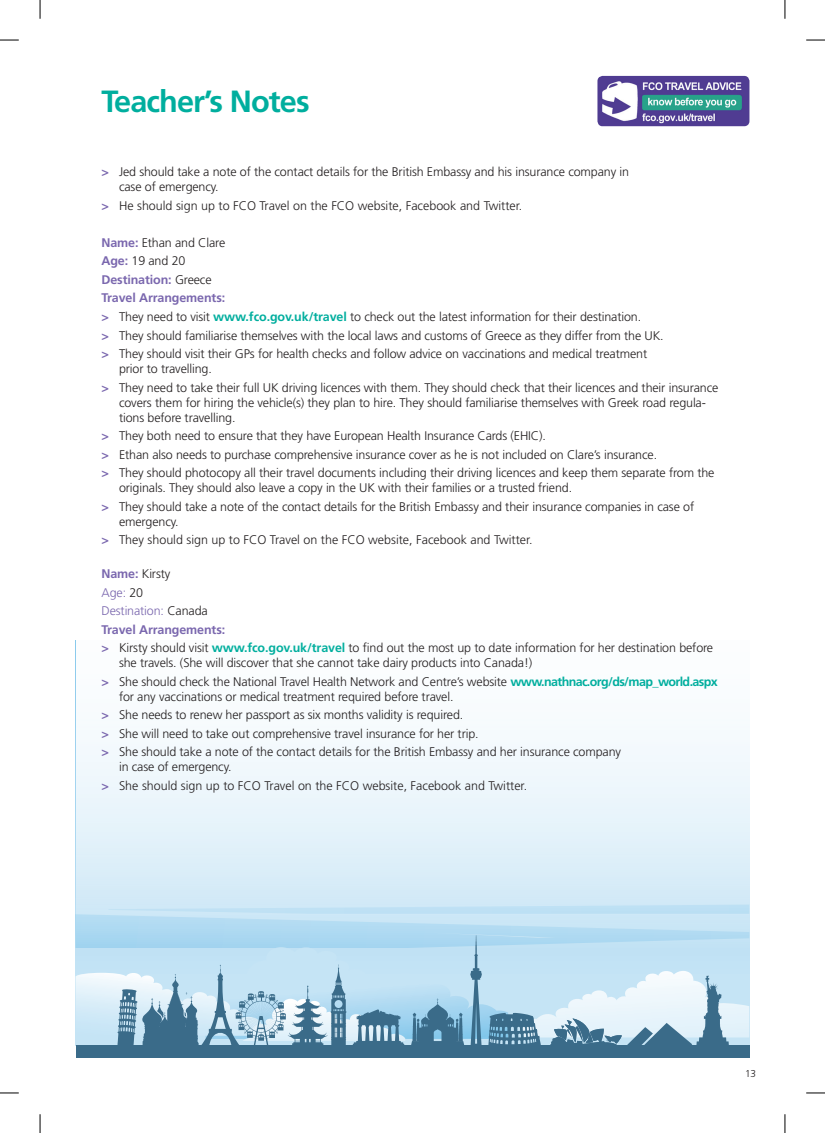
<style>
.page{position:relative;width:825px;height:1133px;background:#fff}
.page>*{position:absolute;margin:0;border:0;box-sizing:border-box;transform-origin:0 0}
.t1{font:700 30.62px "Frutiger";letter-spacing:-.03em;color:#00ae9e}
.t2{font:300 12.5px/18.5px "Frutiger";letter-spacing:-.01em;color:#231f20}
.t3{font:300 10px "Frutiger";color:#231f20}
.s1{font-weight:700;color:#7a67ae}
.s2{font-weight:700;color:#00ae9e}
.s3{color:#7a67ae}
</style>
<div class="page">
<div style="left:75px;top:1044px;width:674px;height:13px;background:#3a6b89"></div>
<svg style="left:75px;top:948px;width:674px;height:106px"></svg>
<svg style="left:75px;top:640px;width:674px;height:308px"></svg>
<img style="left:597px;top:76px;width:152px;height:50px">
<svg style="left:0;top:39px;width:19px;height:2px"></svg>
<svg style="left:806px;top:39px;width:18px;height:2px"></svg>
<svg style="left:0;top:1092px;width:19px;height:1px"></svg>
<svg style="left:806px;top:1092px;width:18px;height:1px"></svg>
<svg style="left:39px;top:0;width:2px;height:19px"></svg>
<svg style="left:39px;top:1114px;width:2px;height:18px"></svg>
<svg style="left:784px;top:0;width:1px;height:19px"></svg>
<svg style="left:784px;top:1114px;width:1px;height:18px"></svg>
<h1 class="t1" style="left:101px;top:83px;width:209px">Teacher’s Notes</h1>
<p class="t2" style="left:119px;top:164px;width:511px;line-height:15px;text-indent:-18px"><span class="s1">&gt;</span> Jed should take a note of the contact details for the British Embassy and his insurance company in case of emergency.</p>
<p class="t2" style="left:101px;top:196px;width:422px"><span class="s1">&gt;</span> He should sign up to FCO Travel on the FCO website, Facebook and Twitter.</p>
<p class="t2" style="left:101px;top:233px;width:563px"><span class="s1">Name:</span> Ethan and Clare<br><span class="s1">Age:</span> 19 and 20<br><span class="s1">Destination:</span> Greece<br><span class="s1">Travel Arrangements:<br>&gt;</span> They need to visit <span class="s2">www.fco.gov.uk/travel</span> to check out the latest information for their destination.<br><span class="s1">&gt;</span> They should familiarise themselves with the local laws and customs of Greece as they differ from the UK. <span class="s1">&gt;</span> They should visit their GPs for health checks and follow advice on vaccinations and medical treatment</p>
<p class="t2" style="left:101px;top:360px;width:618px;text-indent:18px">prior to travelling.<br><span class="s1">&gt;</span> They need to take their full UK driving licences with them. They should check that their licences and their insurance</p>
<p class="t2" style="left:119px;top:395px;width:588px;line-height:15px">covers them for hiring the vehicle(s) they plan to hire. They should familiarise themselves with Greek road regula&shy;tions before travelling.</p>
<p class="t2" style="left:101px;top:427px;width:614px"><span class="s1">&gt;</span> They both need to ensure that they have European Health Insurance Cards (EHIC).<br><span class="s1">&gt;</span> Ethan also needs to purchase comprehensive insurance cover as he is not included on Clare’s insurance.<br><span class="s1">&gt;</span> They should photocopy all their travel documents including their driving licences and keep them separate from the</p>
<p class="t2" style="left:101px;top:479px;width:594px;text-indent:18px">originals. They should also leave a copy in the UK with their families or a trusted friend.<br><span class="s1">&gt;</span> They should take a note of the contact details for the British Embassy and their insurance companies in case of</p>
<p class="t2" style="left:101px;top:512px;width:432px;text-indent:18px">emergency.<br><span class="s1">&gt;</span> They should sign up to FCO Travel on the FCO website, Facebook and Twitter.</p>
<p class="t2" style="left:101px;top:564px;width:613px"><span class="s1">Name:</span> Kirsty<br><span class="s3">Age:</span> 20<br><span class="s3">Destination:</span> Canada<br><span class="s1">Travel Arrangements:<br>&gt;</span> Kirsty should visit <span class="s2">www.fco.gov.uk/travel</span> to find out the most up to date information for her destination before</p>
<p class="t2" style="left:101px;top:653px;width:617px;text-indent:18px">she travels. (She will discover that she cannot take dairy products into Canada!)<br><span class="s1">&gt;</span> She should check the National Travel Health Network and Centre’s website <span class="s2">www.nathnac.org/ds/map_world.aspx</span></p>
<p class="t2" style="left:101px;top:687px;width:521px;text-indent:18px">for any vaccinations or medical treatment required before travel.<br><span class="s1">&gt;</span> She needs to renew her passport as six months validity is required.<br><span class="s1">&gt;</span> She will need to take out comprehensive travel insurance for her trip.<br><span class="s1">&gt;</span> She should take a note of the contact details for the British Embassy and her insurance company</p>
<p class="t2" style="left:101px;top:758px;width:427px;text-indent:18px">in case of emergency.<br><span class="s1">&gt;</span> She should sign up to FCO Travel on the FCO website, Facebook and Twitter.</p>
<p class="t3" style="left:744px;top:1067px;width:13px">13</p>
</div>
